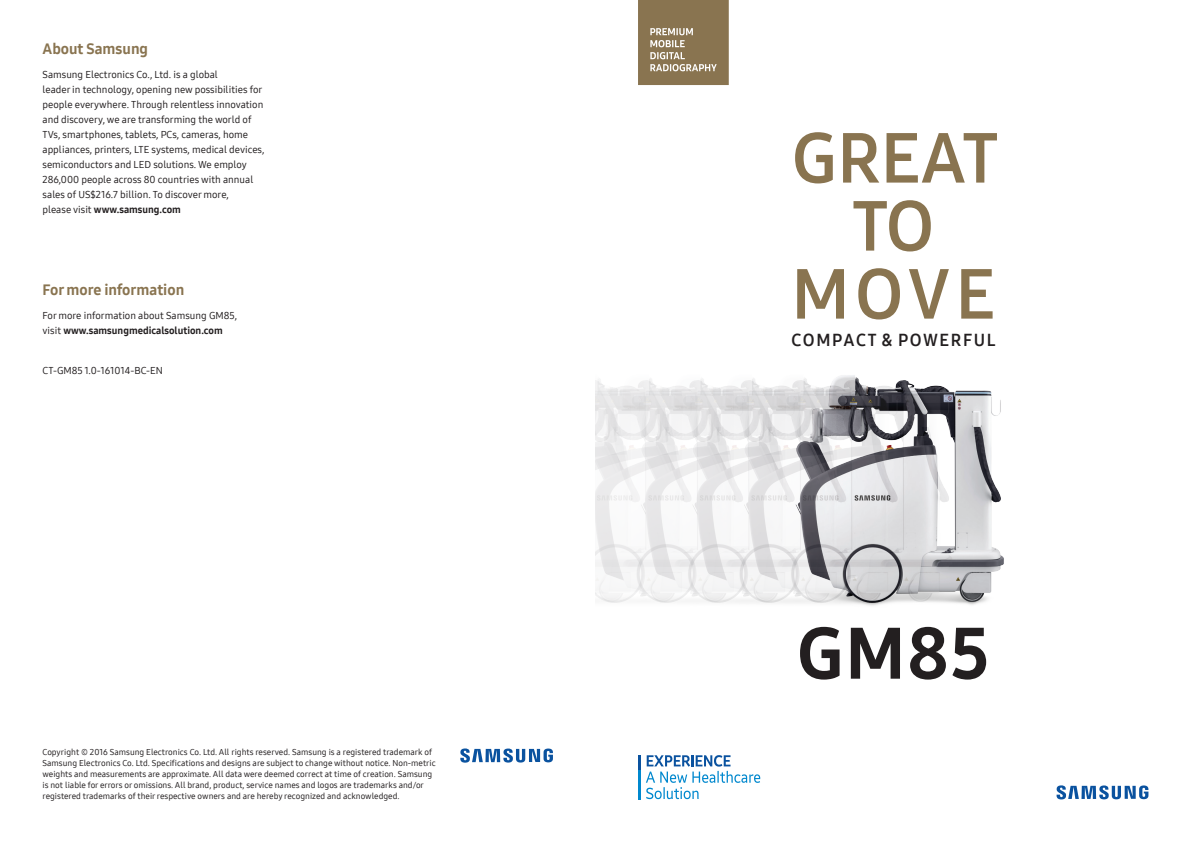
<style>
.page{position:relative;width:1191px;height:842px;background:#fff}
.page>*{position:absolute;margin:0;border:0;box-sizing:border-box;transform-origin:0 0}
.t1{font:72px "Samsung One 800";color:#231f20}
.t2{font:70px "Samsung One 700";letter-spacing:.005em;color:#897450}
.t3{font:17px "Samsung One 700";letter-spacing:.1em;color:#231f20}
.t4{font:15px "Samsung One 800";color:#897450}
.t5{font:10px "Samsung One 500";color:#231f20}
.t6{font:10px "Samsung One 800";color:#231f20}
.t7{font:8.5px "Samsung One 500";color:#231f20}
.s1{font-family:"Samsung One 500"}
</style>
<div class="page">
<svg style="left:460px;top:748px;width:93px;height:15px"></svg>
<img style="left:595px;top:375px;width:409px;height:231px">
<svg style="left:638px;top:0;width:91px;height:85px;background:#927f5e"></svg>
<svg style="left:1056px;top:785px;width:92px;height:14px"></svg>
<hr style="left:638px;top:770px;width:2px;height:29px;background:#0088ce">
<svg style="left:638px;top:755px;width:2px;height:15px"></svg>
<svg style="left:646px;top:755px;width:114px;height:44px"></svg>
<p class="t4" style="left:43px;top:39px;width:107px">About Samsung</p>
<p class="t5" style="left:43px;top:68px;width:177px">Samsung Electronics Co., Ltd. is a global</p>
<p class="t5" style="left:43px;top:83px;width:221px">leader in technology, opening new possibilities for</p>
<p class="t5" style="left:43px;top:98px;width:222px">people everywhere. Through relentless innovation</p>
<p class="t5" style="left:43px;top:113px;width:210px">and discovery, we are transforming the world of</p>
<p class="t5" style="left:43px;top:128px;width:207px">TVs, smartphones, tablets, PCs, cameras, home</p>
<p class="t5" style="left:43px;top:143px;width:223px">appliances, printers, LTE systems, medical devices,</p>
<p class="t5" style="left:43px;top:158px;width:206px">semiconductors and LED solutions. We employ</p>
<p class="t5" style="left:43px;top:173px;width:212px">286,000 people across 80 countries with annual</p>
<p class="t5" style="left:43px;top:188px;width:188px">sales of US$216.7 billion. To discover more,</p>
<p class="t6" style="left:43px;top:203px;width:140px"><span class="s1">please visit</span> www.samsung.com</p>
<p class="t4" style="left:43px;top:280px;width:143px">For more information</p>
<p class="t5" style="left:43px;top:309px;width:196px">For more information about Samsung GM85,</p>
<p class="t6" style="left:43px;top:324px;width:182px"><span class="s1">visit</span> www.samsungmedicalsolution.com</p>
<p class="t5" style="left:43px;top:364px;width:122px">CT-GM85 1.0-161014-BC-EN</p>
<p class="t7" style="left:43px;top:746px;width:391px">Copyright © 2016 Samsung Electronics Co. Ltd. All rights reserved. Samsung is a registered trademark of</p>
<p class="t7" style="left:43px;top:757px;width:395px">Samsung Electronics Co. Ltd. Specifications and designs are subject to change without notice. Non-metric</p>
<p class="t7" style="left:43px;top:768px;width:391px">weights and measurements are approximate. All data were deemed correct at time of creation. Samsung</p>
<p class="t7" style="left:43px;top:779px;width:383px">is not liable for errors or omissions. All brand, product, service names and logos are trademarks and/or</p>
<p class="t7" style="left:43px;top:790px;width:358px">registered trademarks of their respective owners and are hereby recognized and acknowledged.</p>
<p class="t2" style="left:791px;top:111px;width:208px">GREAT</p>
<p class="t2" style="left:852px;top:179px;width:84px">TO</p>
<p class="t2" style="left:791px;top:247px;width:205px">MOVE</p>
<p class="t3" style="left:791px;top:329px;width:206px">COMPACT &amp; POWERFUL</p>
<p class="t1" style="left:796px;top:605px;width:195px">GM85</p>
</div>
